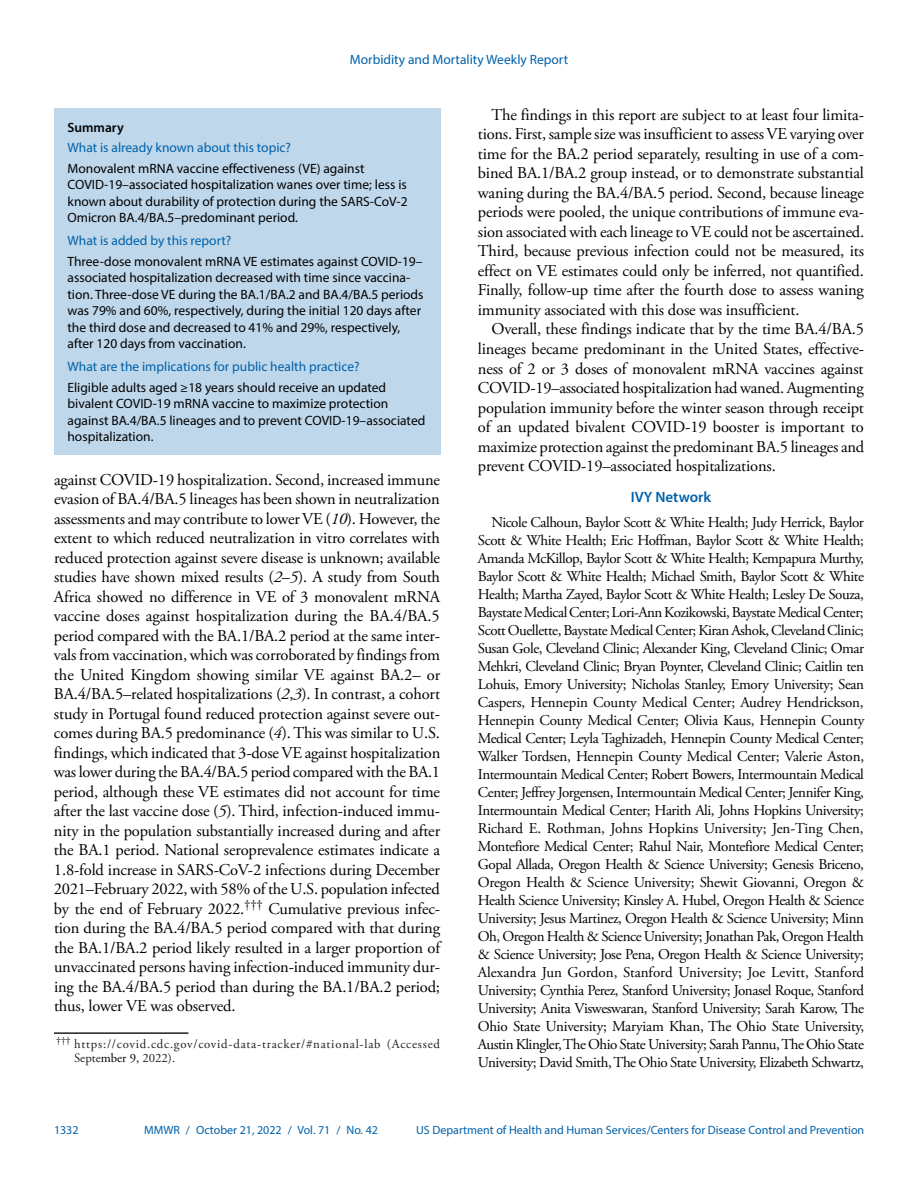
<style>
.page{position:relative;width:918px;height:1188px;background:#fff}
.page>*{position:absolute;margin:0;border:0;box-sizing:border-box;transform-origin:0 0}
.Paragraph{font:16.5px/19.5px "Adobe Garamond Pro";letter-spacing:-.01em;color:#010203;text-align:justify}
.Committee_Workgroup{font:15px/18px "Adobe Garamond Pro";letter-spacing:-.03em;color:#010203;text-align:justify}
.Committee_Workgroup-2{font:600 15px "Myriad Pro";color:#0061aa}
.Summary_Box_Text{font:13.5px/16.5px "Myriad Pro";color:#010203}
.Summary_Box_Heading{font:13.5px "Myriad Pro";color:#0061aa}
.Summary_Box_Ttile{font:600 13.5px "Myriad Pro";color:#010203}
.footnote_w_rule_text{font:12.75px/14.2px "Adobe Garamond Pro";letter-spacing:.06em;color:#231f20}
.t1{font:12px "Myriad Pro";color:#0061aa}
.s1{font-style:italic}
.s2{color:#010203}
</style>
<div class="page">
<div style="left:54px;top:108px;width:386px;height:347px;background:#bfd7ea"></div>
<hr style="left:54px;top:1032px;width:134px;height:2px;background:#231f20">
<p class="Summary_Box_Heading" style="left:350px;top:51px;width:220px">Morbidity and Mortality Weekly Report</p>
<h1 class="Summary_Box_Ttile" style="left:68px;top:119px;width:58px">Summary</h1>
<h1 class="Summary_Box_Heading" style="left:68px;top:139px;width:225px">What is already known about this topic?</h1>
<p class="Summary_Box_Text" style="left:68px;top:160px;width:342px">Monovalent mRNA vaccine effectiveness (VE) against COVID-19–associated hospitalization wanes over time; less is known about durability of protection during the SARS-CoV-2<br>Omicron BA.4/BA.5–predominant period.</p>
<h1 class="Summary_Box_Heading" style="left:68px;top:232px;width:165px">What is added by this report?</h1>
<p class="Summary_Box_Text" style="left:68px;top:253px;width:358px">Three-dose monovalent mRNA VE estimates against COVID-19– associated hospitalization decreased with time since vaccina&shy;tion. Three-dose VE during the BA.1/BA.2 and BA.4/BA.5 periods was 79% and 60%, respectively, during the initial 120 days after the third dose and decreased to 41% and 29%, respectively, after 120 days from vaccination.</p>
<h1 class="Summary_Box_Heading" style="left:68px;top:358px;width:294px">What are the implications for public health practice?</h1>
<p class="Summary_Box_Text" style="left:68px;top:379px;width:359px">Eligible adults aged ≥18 years should receive an updated bivalent COVID-19 mRNA vaccine to maximize protection against BA.4/BA.5 lineages and to prevent COVID-19–associated hospitalization.</p>
<p class="Paragraph" style="left:54px;top:470px;width:388px">against COVID-19 hospitalization. Second, increased immune evasion of BA.4/BA.5 lineages has been shown in neutralization assessments and may contribute to lower VE (<span class="s1">10</span>). However, the extent to which reduced neutralization in vitro correlates with reduced protection against severe disease is unknown; available studies have shown mixed results (<span class="s1">2</span>–<span class="s1">5</span>). A study from South Africa showed no difference in VE of 3 monovalent mRNA vaccine doses against hospitalization during the BA.4/BA.5 period compared with the BA.1/BA.2 period at the same inter&shy;vals from vaccination, which was corroborated by findings from the United Kingdom showing similar VE against BA.2– or BA.4/BA.5–related hospitalizations (<span class="s1">2</span>,<span class="s1">3</span>). In contrast, a cohort study in Portugal found reduced protection against severe out&shy;comes during BA.5 predominance (<span class="s1">4</span>). This was similar to U.S. findings, which indicated that 3-dose VE against hospitalization was lower during the BA.4/BA.5 period compared with the BA.1 period, although these VE estimates did not account for time after the last vaccine dose (<span class="s1">5</span>). Third, infection-induced immu&shy;nity in the population substantially increased during and after the BA.1 period. National seroprevalence estimates indicate a 1.8-fold increase in SARS-CoV-2 infections during December 2021–February 2022, with 58% of the U.S. population infected by the end of February 2022.<sup>†††</sup> Cumulative previous infec&shy;tion during the BA.4/BA.5 period compared with that during the BA.1/BA.2 period likely resulted in a larger proportion of unvaccinated persons having infection-induced immunity dur&shy;ing the BA.4/BA.5 period than during the BA.1/BA.2 period; thus, lower VE was observed.</p>
<p class="footnote_w_rule_text" style="left:74px;top:1037px;width:367px;text-indent:-18px"><sup>†††</sup> https://covid.cdc.gov/covid-data-tracker/#national-lab (Accessed<br>Septe<span class="s2">mber 9,</span> 2022).</p>
<p class="Paragraph" style="left:478px;top:106px;width:388px;text-indent:13px">The findings in this report are subject to at least four limita&shy;tions. First, sample size was insufficient to assess VE varying over time for the BA.2 period separately, resulting in use of a com&shy;bined BA.1/BA.2 group instead, or to demonstrate substantial waning during the BA.4/BA.5 period. Second, because lineage periods were pooled, the unique contributions of immune eva&shy;sion associated with each lineage to VE could not be ascertained.<br>Third, because previous infection could not be measured, its effect on VE estimates could only be inferred, not quantified.<br>Finally, follow-up time after the fourth dose to assess waning immunity associated with this dose was insufficient.</p>
<p class="Paragraph" style="left:478px;top:320px;width:388px;text-indent:13px">Overall, these findings indicate that by the time BA.4/BA.5 lineages became predominant in the United States, effective&shy;ness of 2 or 3 doses of monovalent mRNA vaccines against COVID-19–associated hospitalization had waned. Augmenting population immunity before the winter season through receipt of an updated bivalent COVID-19 booster is important to maximize protection against the predominant BA.5 lineages and prevent COVID-19–associated hospitalizations.</p>
<p class="Committee_Workgroup-2" style="left:631px;top:488px;width:82px">IVY Network</p>
<p class="Committee_Workgroup" style="left:478px;top:514px;width:388px;text-indent:14px">Nicole Calhoun, Baylor Scott &amp; White Health; Judy Herrick, Baylor Scott &amp; White Health; Eric Hoffman, Baylor Scott &amp; White Health; Amanda McKillop, Baylor Scott &amp; White Health; Kempapura Murthy, Baylor Scott &amp; White Health; Michael Smith, Baylor Scott &amp; White Health; Martha Zayed, Baylor Scott &amp; White Health; Lesley De Souza, Baystate Medical Center; Lori-Ann Kozikowski, Baystate Medical Center; Scott Ouellette, Baystate Medical Center; Kiran Ashok, Cleveland Clinic; Susan Gole, Cleveland Clinic; Alexander King, Cleveland Clinic; Omar Mehkri, Cleveland Clinic; Bryan Poynter, Cleveland Clinic; Caitlin ten Lohuis, Emory University; Nicholas Stanley, Emory University; Sean Caspers, Hennepin County Medical Center; Audrey Hendrickson, Hennepin County Medical Center; Olivia Kaus, Hennepin County Medical Center; Leyla Taghizadeh, Hennepin County Medical Center; Walker Tordsen, Hennepin County Medical Center; Valerie Aston, Intermountain Medical Center; Robert Bowers, Intermountain Medical Center; Jeffrey Jorgensen, Intermountain Medical Center; Jennifer King, Intermountain Medical Center; Harith Ali, Johns Hopkins University; Richard E. Rothman, Johns Hopkins University; Jen-Ting Chen, Montefiore Medical Center; Rahul Nair, Montefiore Medical Center; Gopal Allada, Oregon Health &amp; Science University; Genesis Briceno, Oregon Health &amp; Science University; Shewit Giovanni, Oregon &amp; Health Science University; Kinsley A. Hubel, Oregon Health &amp; Science University; Jesus Martinez, Oregon Health &amp; Science University; Minn Oh, Oregon Health &amp; Science University; Jonathan Pak, Oregon Health &amp; Science University; Jose Pena, Oregon Health &amp; Science University; Alexandra Jun Gordon, Stanford University; Joe Levitt, Stanford University; Cynthia Perez, Stanford University; Jonasel Roque, Stanford University; Anita Visweswaran, Stanford University; Sarah Karow, The Ohio State University; Maryiam Khan, The Ohio State University, Austin Klingler, The Ohio State University; Sarah Pannu, The Ohio State University; David Smith, The Ohio State University, Elizabeth Schwartz,</p>
<p class="t1" style="left:54px;top:1123px;width:26px">1332</p>
<p class="t1" style="left:144px;top:1123px;width:235px">MMWR / October 21, 2022 / Vol. 71 / No. 42</p>
<p class="t1" style="left:416px;top:1123px;width:450px">US Department of Health and Human Services/Centers for Disease Control and Prevention</p>
</div>
